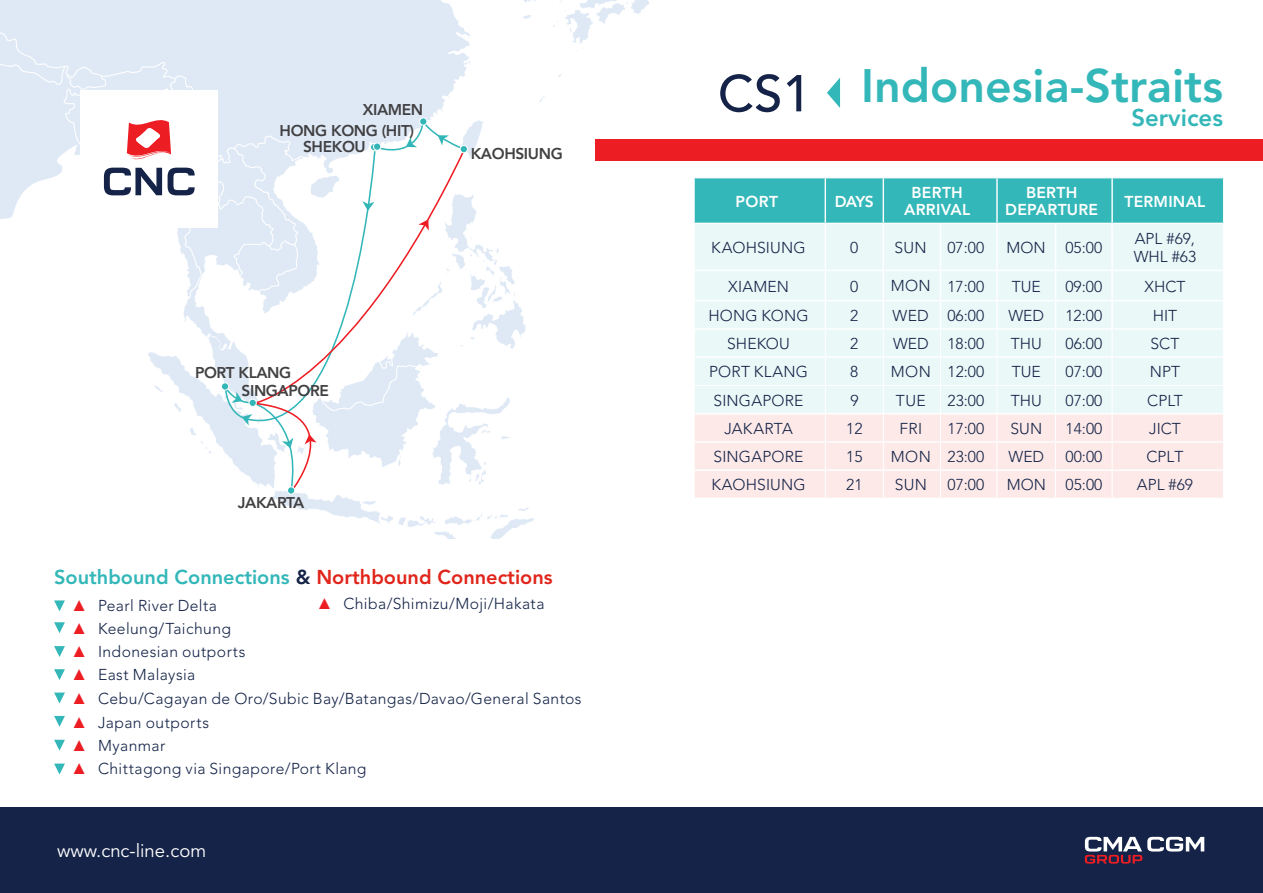
<style>
.page{position:relative;width:1263px;height:893px;background:#fff}
.page>*{position:absolute;margin:0;border:0;box-sizing:border-box;transform-origin:0 0}
.t1{font:500 51.3px "Avenir LT Std";color:#142347}
.t2{font:800 46.5px "Avenir LT Std";color:#33b7b9}
.t3{font:800 24px "Avenir LT Std";color:#33b7b9}
.t4{font:800 19.95px "Avenir LT Std";color:#33b7b9}
.t5{font:18.6px "Avenir LT Std";color:#fff}
.t6{font:300 15.6px/18.8px "Avenir LT Std";letter-spacing:.015em;color:#142347}
.t7{font:800 15.6px/17.1px "Avenir LT Std";letter-spacing:.015em;color:#fff;text-align:center}
.t8{font:800 15.45px "Avenir LT Std";letter-spacing:-.025em;color:#414042}
.s1{color:#142347}
.s2{color:#e1251b}
.s3{font-family:"Arial Narrow";font-weight:400;color:#ed1d24}
</style>
<div class="page">
<div style="left:695px;top:178px;width:528px;height:45px;background:#33b7b9"></div>
<div style="left:695px;top:224px;width:528px;height:46px;background:#ebf8f8"></div>
<hr style="left:825px;top:178px;width:1px;height:45px;background:#fff">
<hr style="left:883px;top:178px;width:1px;height:45px;background:#fff">
<hr style="left:996px;top:178px;width:2px;height:45px;background:#fff">
<hr style="left:1111px;top:178px;width:2px;height:45px;background:#fff">
<hr style="left:825px;top:224px;width:1px;height:46px;background:#fff">
<hr style="left:1055px;top:224px;width:1px;height:46px;background:#fff">
<hr style="left:1111px;top:224px;width:2px;height:46px;background:#fff">
<hr style="left:996px;top:224px;width:2px;height:46px;background:#fff">
<hr style="left:883px;top:224px;width:1px;height:46px;background:#fff">
<hr style="left:940px;top:224px;width:1px;height:46px;background:#fff">
<svg style="left:695px;top:271px;width:528px;height:227px;background:#f1f2f2"></svg>
<hr style="left:694px;top:385px;width:131px;height:1px;background:#fff">
<hr style="left:825px;top:385px;width:58px;height:1px;background:#fff">
<hr style="left:883px;top:385px;width:57px;height:1px;background:#fff">
<hr style="left:940px;top:385px;width:57px;height:1px;background:#fff">
<hr style="left:997px;top:385px;width:58px;height:1px;background:#fff">
<hr style="left:1055px;top:385px;width:57px;height:1px;background:#fff">
<hr style="left:1112px;top:385px;width:112px;height:1px;background:#fff">
<hr style="left:695px;top:413px;width:130px;height:1px;background:#fff">
<hr style="left:695px;top:441px;width:130px;height:2px;background:#fff">
<hr style="left:695px;top:469px;width:130px;height:2px;background:#fff">
<hr style="left:825px;top:413px;width:58px;height:1px;background:#fff">
<hr style="left:825px;top:441px;width:58px;height:2px;background:#fff">
<hr style="left:825px;top:469px;width:58px;height:2px;background:#fff">
<hr style="left:883px;top:413px;width:57px;height:1px;background:#fff">
<hr style="left:883px;top:441px;width:57px;height:2px;background:#fff">
<hr style="left:883px;top:469px;width:57px;height:2px;background:#fff">
<hr style="left:940px;top:413px;width:57px;height:1px;background:#fff">
<hr style="left:940px;top:441px;width:57px;height:2px;background:#fff">
<hr style="left:940px;top:469px;width:57px;height:2px;background:#fff">
<hr style="left:997px;top:413px;width:58px;height:1px;background:#fff">
<hr style="left:997px;top:441px;width:58px;height:2px;background:#fff">
<hr style="left:997px;top:469px;width:58px;height:2px;background:#fff">
<hr style="left:1055px;top:413px;width:57px;height:1px;background:#fff">
<hr style="left:1055px;top:441px;width:57px;height:2px;background:#fff">
<hr style="left:1055px;top:469px;width:57px;height:2px;background:#fff">
<hr style="left:1112px;top:413px;width:111px;height:1px;background:#fff">
<hr style="left:1112px;top:441px;width:111px;height:2px;background:#fff">
<hr style="left:1112px;top:469px;width:111px;height:2px;background:#fff">
<svg style="left:54px;top:669px;width:11px;height:11px"></svg>
<svg style="left:54px;top:693px;width:11px;height:10px"></svg>
<svg style="left:54px;top:646px;width:11px;height:11px"></svg>
<svg style="left:54px;top:764px;width:11px;height:10px"></svg>
<svg style="left:54px;top:622px;width:11px;height:11px"></svg>
<svg style="left:54px;top:740px;width:11px;height:11px"></svg>
<svg style="left:54px;top:600px;width:11px;height:11px"></svg>
<svg style="left:54px;top:716px;width:11px;height:11px"></svg>
<div style="left:0;top:807px;width:1263px;height:86px;background:#142347"></div>
<svg style="left:1085px;top:837px;width:119px;height:27px"></svg>
<svg style="left:827px;top:78px;width:13px;height:30px"></svg>
<div style="left:595px;top:139px;width:668px;height:21px;background:#ed1d24"></div>
<svg style="left:0;top:0;width:648px;height:539px"></svg>
<p class="t8" style="left:363px;top:100px;width:62px">XIAMEN</p>
<p class="t8" style="left:280px;top:122px;width:136px">HONG KONG (HIT)</p>
<p class="t8" style="left:303px;top:138px;width:64px">SHEKOU</p>
<p class="t8" style="left:471px;top:144px;width:94px">KAOHSIUNG</p>
<p class="t8" style="left:195px;top:364px;width:98px">PORT KLANG</p>
<p class="t8" style="left:242px;top:381px;width:89px">SINGAPORE</p>
<p class="t8" style="left:238px;top:494px;width:68px">JAKARTA</p>
<p class="t4" style="left:54px;top:565px;width:500px">Southbound Connections <span class="s1">&amp;</span> <span class="s2">Northbound Connections</span></p>
<p class="t6" style="left:74px;top:596px;width:145px"><span class="s3">▲</span> Pearl River Delta</p>
<p class="t6" style="left:74px;top:619px;width:159px"><span class="s3">▲</span> Keelung/Taichung</p>
<p class="t6" style="left:74px;top:642px;width:173px"><span class="s3">▲</span> Indonesian outports</p>
<p class="t6" style="left:74px;top:666px;width:123px"><span class="s3">▲</span> East Malaysia</p>
<p class="t6" style="left:74px;top:689px;width:509px"><span class="s3">▲</span> Cebu/Cagayan de Oro/Subic Bay/Batangas/Davao/General Santos</p>
<p class="t6" style="left:74px;top:713px;width:137px"><span class="s3">▲</span> Japan outports</p>
<p class="t6" style="left:74px;top:736px;width:93px"><span class="s3">▲</span> Myanmar</p>
<p class="t6" style="left:74px;top:760px;width:294px"><span class="s3">▲</span> Chittagong via Singapore/Port Klang</p>
<p class="t6" style="left:319px;top:594px;width:227px"><span class="s3">▲</span> Chiba/Shimizu/Moji/Hakata</p>
<p class="t5" style="left:57px;top:840px;width:151px">www.cnc-line.com</p>
<h1 class="t1" style="left:718px;top:64px;width:95px">CS1</h1>
<h2 class="t2" style="left:861px;top:58px;width:363px">Indonesia-Straits</h2>
<h3 class="t3" style="left:1131px;top:103px;width:93px">Services</h3>
<p class="t7" style="left:736px;top:193px;width:44px">PORT</p>
<p class="t7" style="left:835px;top:193px;width:41px">DAYS</p>
<p class="t7" style="left:904px;top:184px;width:67px">BERTH<br>ARRIVAL</p>
<p class="t7" style="left:1005px;top:184px;width:94px">BERTH<br>DEPARTURE</p>
<p class="t7" style="left:1124px;top:193px;width:82px">TERMINAL</p>
<p class="t6" style="left:711px;top:238px;width:96px">KAOHSIUNG</p>
<p class="t6" style="left:850px;top:238px;width:10px">0</p>
<p class="t6" style="left:895px;top:238px;width:34px">SUN</p>
<p class="t6" style="left:947px;top:238px;width:38px">07:00</p>
<p class="t6" style="left:1007px;top:238px;width:41px">MON</p>
<p class="t6" style="left:1065px;top:238px;width:38px">05:00</p>
<p class="t6" style="left:1134px;top:229px;width:64px">APL #69,<br>WHL #63</p>
<p class="t6" style="left:728px;top:277px;width:62px">XIAMEN</p>
<p class="t6" style="left:850px;top:277px;width:10px">0</p>
<p class="t6" style="left:891px;top:277px;width:95px">MON 17:00</p>
<p class="t6" style="left:1012px;top:277px;width:31px">TUE</p>
<p class="t6" style="left:1065px;top:277px;width:38px">09:00</p>
<p class="t6" style="left:1144px;top:277px;width:42px">XHCT</p>
<p class="t6" style="left:708px;top:306px;width:102px">HONG KONG</p>
<p class="t6" style="left:850px;top:306px;width:10px">2</p>
<p class="t6" style="left:892px;top:306px;width:93px">WED 06:00</p>
<p class="t6" style="left:1008px;top:306px;width:37px">WED</p>
<p class="t6" style="left:1065px;top:306px;width:38px">12:00</p>
<p class="t6" style="left:1153px;top:306px;width:26px">HIT</p>
<p class="t6" style="left:727px;top:334px;width:64px">SHEKOU</p>
<p class="t6" style="left:850px;top:334px;width:10px">2</p>
<p class="t6" style="left:893px;top:334px;width:93px">WED 18:00</p>
<p class="t6" style="left:1011px;top:334px;width:33px">THU</p>
<p class="t6" style="left:1065px;top:334px;width:38px">06:00</p>
<p class="t6" style="left:1150px;top:334px;width:30px">SCT</p>
<p class="t6" style="left:709px;top:363px;width:101px">PORT KLANG</p>
<p class="t6" style="left:850px;top:363px;width:10px">8</p>
<p class="t6" style="left:891px;top:363px;width:95px">MON 12:00</p>
<p class="t6" style="left:1012px;top:363px;width:31px">TUE</p>
<p class="t6" style="left:1065px;top:363px;width:38px">07:00</p>
<p class="t6" style="left:1150px;top:363px;width:32px">NPT</p>
<p class="t6" style="left:714px;top:391px;width:91px">SINGAPORE</p>
<p class="t6" style="left:850px;top:391px;width:10px">9</p>
<p class="t6" style="left:896px;top:391px;width:31px">TUE</p>
<p class="t6" style="left:947px;top:391px;width:38px">23:00</p>
<p class="t6" style="left:1011px;top:391px;width:33px">THU</p>
<p class="t6" style="left:1066px;top:391px;width:38px">07:00</p>
<p class="t6" style="left:1147px;top:391px;width:37px">CPLT</p>
<p class="t6" style="left:724px;top:419px;width:70px">JAKARTA</p>
<p class="t6" style="left:846px;top:419px;width:18px">12</p>
<p class="t6" style="left:899px;top:419px;width:24px">FRI</p>
<p class="t6" style="left:947px;top:419px;width:38px">17:00</p>
<p class="t6" style="left:1010px;top:419px;width:33px">SUN</p>
<p class="t6" style="left:1065px;top:419px;width:38px">14:00</p>
<p class="t6" style="left:1149px;top:419px;width:33px">JICT</p>
<p class="t6" style="left:714px;top:447px;width:91px">SINGAPORE</p>
<p class="t6" style="left:846px;top:447px;width:18px">15</p>
<p class="t6" style="left:891px;top:447px;width:95px">MON 23:00</p>
<p class="t6" style="left:1008px;top:447px;width:37px">WED</p>
<p class="t6" style="left:1066px;top:447px;width:38px">00:00</p>
<p class="t6" style="left:1146px;top:447px;width:38px">CPLT</p>
<p class="t6" style="left:711px;top:476px;width:96px">KAOHSIUNG</p>
<p class="t6" style="left:846px;top:476px;width:18px">21</p>
<p class="t6" style="left:895px;top:475px;width:34px">SUN</p>
<p class="t6" style="left:947px;top:476px;width:38px">07:00</p>
<p class="t6" style="left:1007px;top:476px;width:41px">MON</p>
<p class="t6" style="left:1066px;top:476px;width:38px">05:00</p>
<p class="t6" style="left:1137px;top:476px;width:58px">APL #69</p>
</div>
